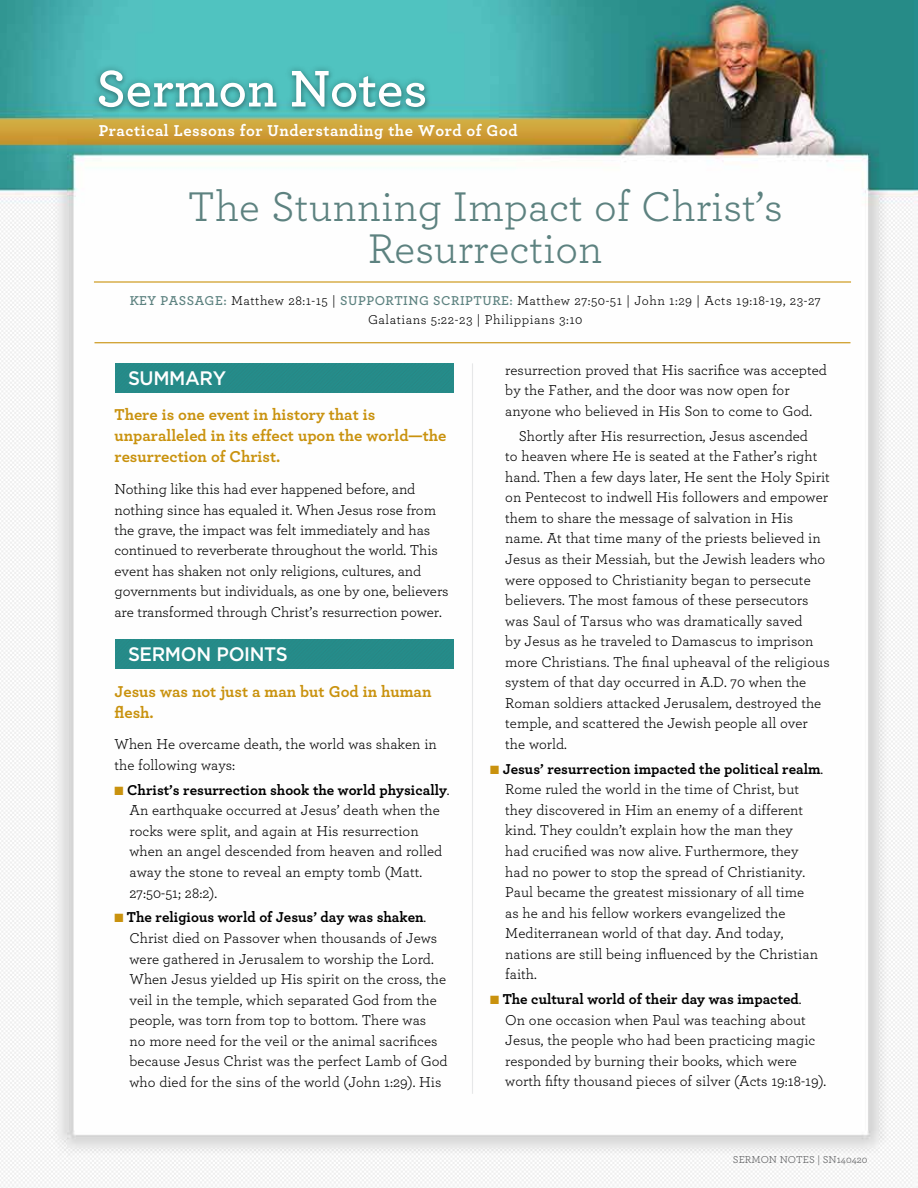
<style>
.page{position:relative;width:918px;height:1188px;background:#fff}
.page>*{position:absolute;margin:0;border:0;box-sizing:border-box;transform-origin:0 0}
.t1{font:600 54px "Archer";color:#fff}
.t2{font:43.5px/42px "Archer";color:#5d8280;text-align:center}
.t3{font:500 19.5px "Gotham";letter-spacing:-.02em;color:#fff;scale:.96 1}
.t4{font:700 16.5px/21px "Archer";color:#c9920e}
.t5{font:700 16.5px "Archer";letter-spacing:.03em;color:#fff}
.t6{font:15px/20.5px "Archer";color:#000}
.t7{font:13.5px/19.5px "Archer";letter-spacing:.035em;color:#000;text-align:center}
.t8{font:10.5px "Archer";color:#58595b}
.s1{font-weight:600;color:#5d8280}
.s2{color:#c9920e}
.s3{font-weight:700}
</style>
<div class="page">
<img style="left:0;top:0;width:918px;height:1188px">
<div style="left:115px;top:639px;width:339px;height:30px;background:#258a88"></div>
<hr style="left:472px;top:363px;width:1px;height:731px;background:#e6e7e8">
<hr style="left:94px;top:281px;width:757px;height:2px;background:#c9920e">
<hr style="left:94px;top:342px;width:756px;height:1px;background:#c9920e">
<div style="left:116px;top:363px;width:338px;height:30px;background:#258a88"></div>
<div style="left:92px;top:63px;width:341px;height:52px;background:#000;opacity:.35"></div>
<h1 class="t1" style="left:96px;top:55px;width:333px">Sermon Notes</h1>
<p class="t5" style="left:99px;top:120px;width:420px">Practical Lessons for Understanding the Word of God</p>
<h2 class="t2" style="left:188px;top:184px;width:597px">The Stunning Impact of Christ’s<br>Resurrection</h2>
<p class="t7" style="left:130px;top:290px;width:693px"><span class="s1">KEY PASSAGE:</span> Matthew 28:1-15 | <span class="s1">SUPPORTING SCRIPTURE:</span> Matthew 27:50-51 | John 1:29 | Acts 19:18-19, 23-27<br>Galatians 5:22-23 | Philippians 3:10</p>
<h3 class="t3" style="left:128px;top:367px;width:104px">SUMMARY</h3>
<p class="t4" style="left:115px;top:404px;width:333px">There is one event in history that is unparalleled in its effect upon the world—the resurrection of Christ.</p>
<p class="t6" style="left:115px;top:479px;width:336px">Nothing like this had ever happened before, and nothing since has equaled it. When Jesus rose from the grave, the impact was felt immediately and has continued to reverberate throughout the world. This event has shaken not only religions, cultures, and governments but individuals, as one by one, believers are transformed through Christ’s resurrection power.</p>
<h3 class="t3" style="left:128px;top:643px;width:168px">SERMON POINTS</h3>
<p class="t4" style="left:115px;top:681px;width:318px">Jesus was not just a man but God in human flesh.</p>
<p class="t6" style="left:115px;top:734px;width:324px">When He overcame death, the world was shaken in the following ways:</p>
<p class="t6" style="left:130px;top:779px;width:322px;text-indent:-15px"><span class="s2">■</span> <span class="s3">Christ’s resurrection shook the world physically</span>.<br>An earthquake occurred at Jesus’ death when the rocks were split, and again at His resurrection when an angel descended from heaven and rolled away the stone to reveal an empty tomb (Matt.<br>27:50-51; 28:2).</p>
<p class="t6" style="left:130px;top:907px;width:320px;text-indent:-15px"><span class="s2">■</span> <span class="s3">The religious world of Jesus’ day was shaken</span>.<br>Christ died on Passover when thousands of Jews were gathered in Jerusalem to worship the Lord.<br>When Jesus yielded up His spirit on the cross, the veil in the temple, which separated God from the people, was torn from top to bottom. There was<br>no more need for the veil or the animal sacrifices because Jesus Christ was the perfect Lamb of God who died for the sins of the world (John 1:29). His</p>
<p class="t6" style="left:505px;top:359px;width:323px">resurrection proved that His sacrifice was accepted by the Father, and the door was now open for anyone who believed in His Son to come to God.</p>
<p class="t6" style="left:505px;top:425px;width:326px;text-indent:13px">Shortly after His resurrection, Jesus ascended<br>to heaven where He is seated at the Father’s right hand. Then a few days later, He sent the Holy Spirit on Pentecost to indwell His followers and empower them to share the message of salvation in His name. At that time many of the priests believed in Jesus as their Messiah, but the Jewish leaders who were opposed to Christianity began to persecute believers. The most famous of these persecutors was Saul of Tarsus who was dramatically saved<br>by Jesus as he traveled to Damascus to imprison more Christians. The final upheaval of the religious system of that day occurred in A.D. 70 when the Roman soldiers attacked Jerusalem, destroyed the temple, and scattered the Jewish people all over the world.</p>
<p class="t6" style="left:505px;top:758px;width:319px;text-indent:-15px"><span class="s2">■</span> <span class="s3">Jesus’ resurrection impacted the political realm</span>.<br>Rome ruled the world in the time of Christ, but they discovered in Him an enemy of a different kind. They couldn’t explain how the man they<br>had crucified was now alive. Furthermore, they had no power to stop the spread of Christianity.<br>Paul became the greatest missionary of all time<br>as he and his fellow workers evangelized the Mediterranean world of that day. And today, nations are still being influenced by the Christian faith.</p>
<p class="t6" style="left:505px;top:988px;width:323px;text-indent:-15px"><span class="s2">■</span> <span class="s3">The cultural world of their day was impacted</span>.<br>On one occasion when Paul was teaching about Jesus, the people who had been practicing magic responded by burning their books, which were worth fifty thousand pieces of silver (Acts 19:18-19).</p>
<p class="t8" style="left:733px;top:1153px;width:136px">SERMON NOTES | SN140420</p>
</div>
